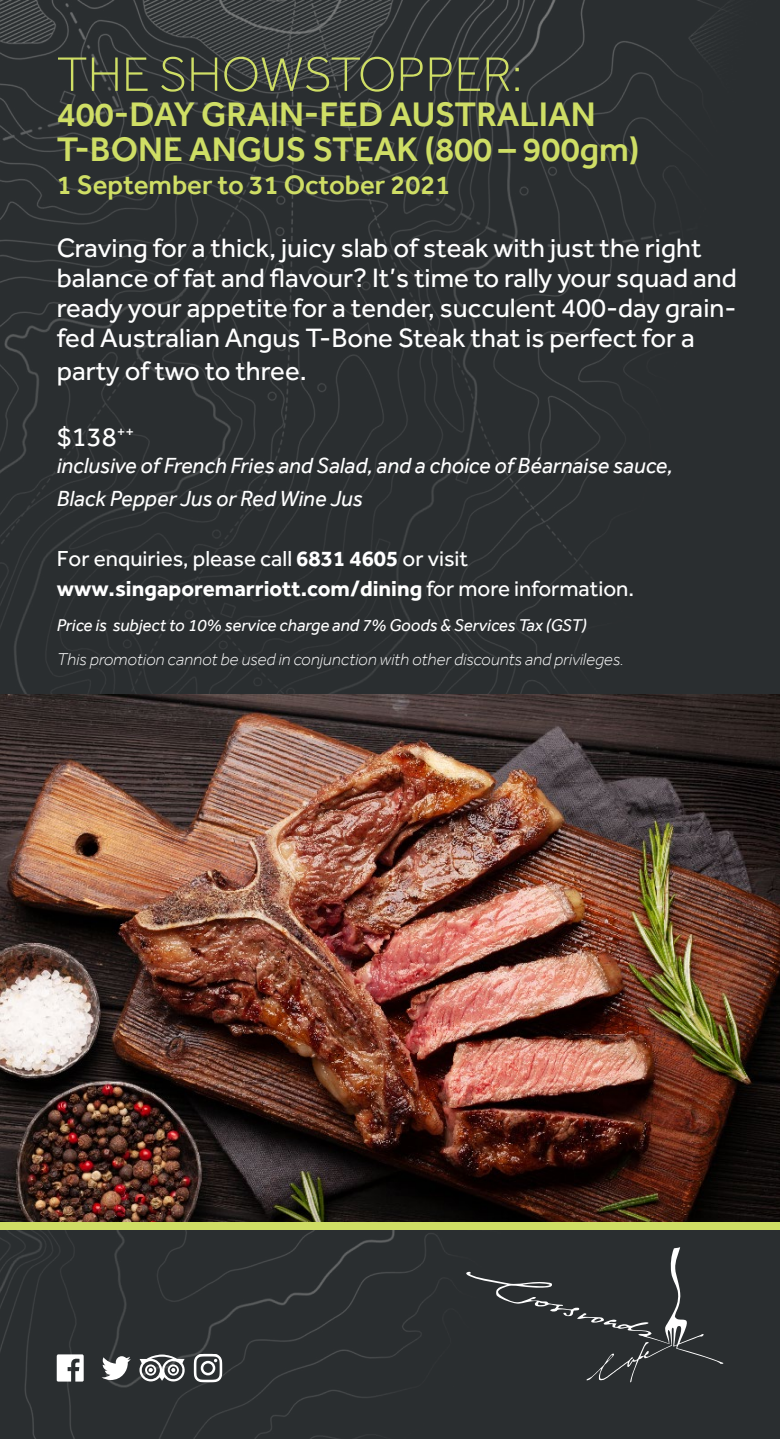
<style>
.page{position:relative;width:780px;height:1439px;background:#fff}
.page>*{position:absolute;margin:0;border:0;box-sizing:border-box;transform-origin:0 0}
.t1{font:300 50px "Effra";color:#cfde65}
.t2{font:500 35px/35px "Effra";color:#cfde65}
.t3{font:27.5px/30px "Effra";color:#fff}
.t4{font:500 27.5px "Effra";color:#cfde65}
.t5{font:italic 22.5px/33px "Effra";color:#fff}
.t6{font:700 22.5px "Effra";color:#fff}
.t7{font:22.5px "Effra";color:#fff}
.t8{font:italic 300 17.5px "Effra";color:#fff}
.t9{font:italic 17.5px "Effra";color:#fff}
.s1{font-weight:700}
.s2{font-weight:400}
</style>
<div class="page">
<img style="left:0;top:0;width:780px;height:1439px">
<img style="left:0;top:694px;width:780px;height:528px">
<div style="left:0;top:1222px;width:780px;height:8px;background:#cfde65"></div>
<svg style="left:101px;top:1356px;width:30px;height:24px"></svg>
<svg style="left:57px;top:1354px;width:27px;height:27px"></svg>
<svg style="left:139px;top:1354px;width:47px;height:27px"></svg>
<svg style="left:194px;top:1354px;width:28px;height:28px"></svg>
<svg style="left:466px;top:1247px;width:257px;height:135px;background:#333739"></svg>
<p class="t1" style="left:57px;top:46px;width:467px">THE SHOWSTOPPER:</p>
<p class="t2" style="left:57px;top:96px;width:584px">400-DAY GRAIN-FED AUSTRALIAN<br>T-BONE ANGUS STEAK (800 – 900gm)</p>
<p class="t4" style="left:57px;top:168px;width:395px">1 September to 31 October 2021</p>
<p class="t3" style="left:57px;top:232px;width:681px">Craving for a thick, juicy slab of steak with just the right balance of fat and flavour? It’s time to rally your squad and ready your appetite for a tender, succulent 400-day grain&shy;fed Australian Angus T-Bone Steak that is perfect for a</p>
<p class="t3" style="left:57px;top:355px;width:251px">party of two to three.</p>
<p class="t3" style="left:57px;top:421px;width:79px">$138<sup>++</sup></p>
<p class="t5" style="left:57px;top:449px;width:617px">inclusive of French Fries and Salad, and a choice of Béarnaise sauce,<br>Black Pepper Jus or Red Wine Jus</p>
<p class="t7" style="left:57px;top:545px;width:413px">For enquiries, please call <span class="s1">6831 4605</span> or visit</p>
<p class="t6" style="left:57px;top:575px;width:579px">www.singaporemarriott.com/dining <span class="s2">for more information.</span></p>
<p class="t9" style="left:57px;top:615px;width:531px">Price is subject to 10% service charge and 7% Goods &amp; Services Tax (GST)</p>
<p class="t8" style="left:57px;top:648px;width:568px">This promotion cannot be used in conjunction with other discounts and privileges.</p>
</div>
